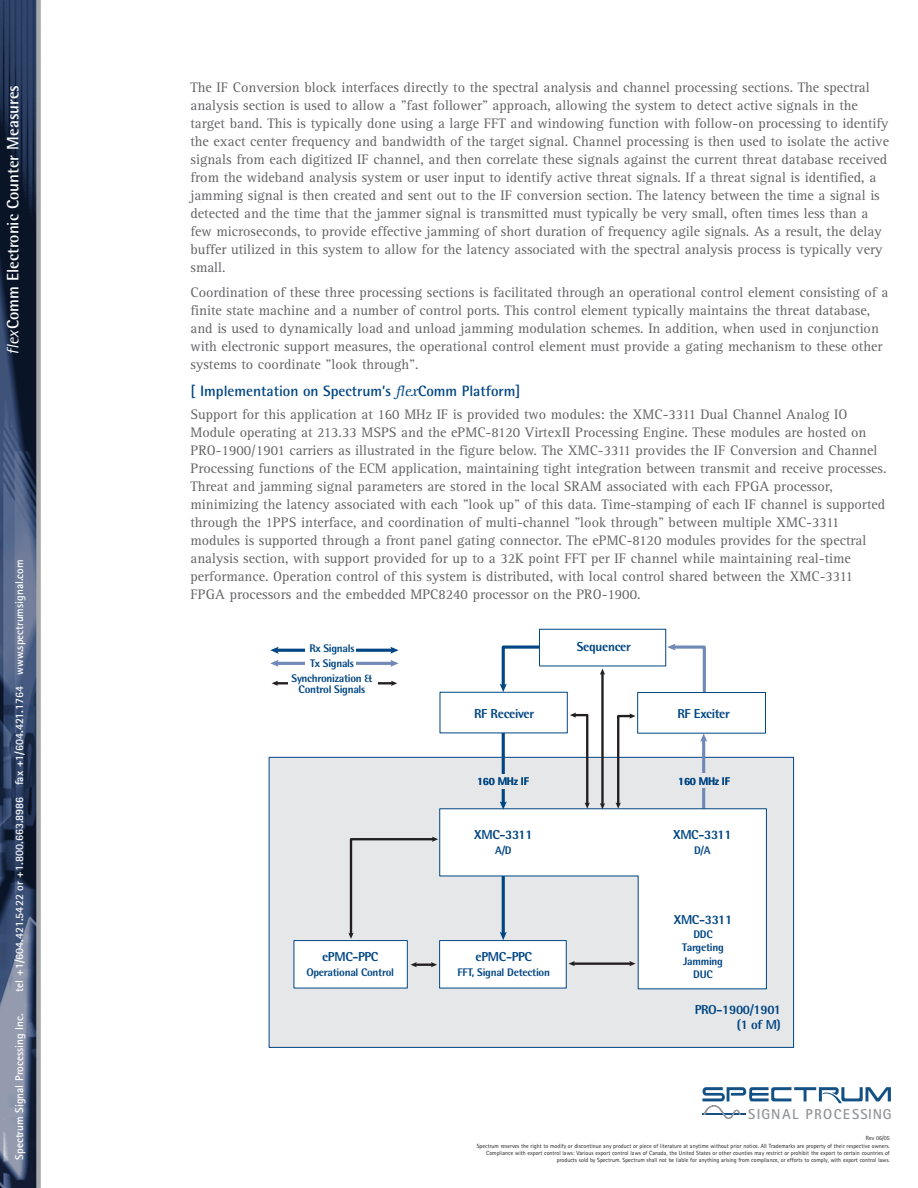
<style>
.page{position:relative;width:918px;height:1188px;background:#fff}
.page>*{position:absolute;margin:0;border:0;box-sizing:border-box;transform-origin:0 0}
.t1{font:700 16.5px "Rotis Semi Sans";color:#fff}
.t2{font:700 15px "Rotis Semi Sans";color:#004684}
.t3{font:700 14.4px "Rotis Sans Serif";letter-spacing:.085em;color:#939598}
.t4{font:14.25px/18px "Rotis Serif";color:#636366}
.t5{font:800 13.05px/15.1px "Rotis Semi Sans";letter-spacing:-.025em;color:#004684;text-align:right}
.t6{font:700 11.25px "Rotis Sans Serif";color:#fff}
.t7{font:800 10.95px/13.5px "Rotis Semi Sans";letter-spacing:-.025em;color:#004684;text-align:center}
.t8{font:6px/7.2px "Rotis Sans Serif";color:#231f20;text-align:right}
.s1{font-weight:400;font-style:italic}
.s2{font-family:"Rotis Serif";font-weight:400;font-style:italic}
</style>
<div class="page">
<img style="left:0;top:0;width:36px;height:1188px">
<div style="left:36px;top:0;width:5px;height:1188px;background:#a8a9ad"></div>
<svg style="left:702px;top:1087px;width:189px;height:32px"></svg>
<hr style="left:276px;top:682px;width:117px;height:2px;background:#231f20">
<svg style="left:391px;top:681px;width:6px;height:5px"></svg>
<svg style="left:272px;top:681px;width:6px;height:5px"></svg>
<div style="left:288px;top:672px;width:90px;height:25px;background:#fff"></div>
<hr style="left:276px;top:662px;width:117px;height:3px;background:#7089b6">
<svg style="left:390px;top:660px;width:9px;height:7px"></svg>
<svg style="left:270px;top:660px;width:9px;height:7px"></svg>
<hr style="left:276px;top:649px;width:117px;height:3px;background:#004684">
<svg style="left:390px;top:647px;width:9px;height:7px"></svg>
<svg style="left:270px;top:647px;width:9px;height:7px"></svg>
<div style="left:305px;top:641px;width:51px;height:28px;background:#fff"></div>
<svg style="left:500px;top:645px;width:78px;height:47px"></svg>
<div style="left:269px;top:757px;width:525px;height:290px;background:#e6e7e9"></div>
<div style="left:269px;top:757px;width:525px;height:291px;border:1px solid #004684"></div>
<hr style="left:702px;top:739px;width:3px;height:87px;background:#7089b6">
<svg style="left:700px;top:734px;width:7px;height:8px"></svg>
<div style="left:294px;top:941px;width:113px;height:47px;background:#fff"></div>
<div style="left:294px;top:940px;width:114px;height:48px;border:1px solid #004684"></div>
<svg style="left:667px;top:644px;width:39px;height:48px"></svg>
<svg style="left:439px;top:808px;width:328px;height:182px"></svg>
<div style="left:539px;top:629px;width:127px;height:37px;background:#fff"></div>
<div style="left:440px;top:941px;width:126px;height:47px;background:#fff"></div>
<div style="left:439px;top:940px;width:128px;height:48px;border:1px solid #004684"></div>
<hr style="left:502px;top:725px;width:3px;height:79px;background:#004684">
<svg style="left:500px;top:801px;width:7px;height:9px"></svg>
<div style="left:440px;top:692px;width:127px;height:41px;background:#fff"></div>
<div style="left:472px;top:774px;width:63px;height:15px;background:#e6e7e9"></div>
<div style="left:673px;top:774px;width:63px;height:14px;background:#e6e7e9"></div>
<div style="left:637px;top:692px;width:129px;height:42px;border:1px solid #004684"></div>
<svg style="left:570px;top:712px;width:20px;height:97px"></svg>
<svg style="left:616px;top:713px;width:20px;height:96px"></svg>
<hr style="left:601px;top:673px;width:3px;height:132px;background:#231f20">
<svg style="left:600px;top:669px;width:5px;height:6px"></svg>
<svg style="left:600px;top:803px;width:5px;height:6px"></svg>
<hr style="left:573px;top:962px;width:58px;height:3px;background:#231f20">
<svg style="left:569px;top:961px;width:6px;height:5px"></svg>
<svg style="left:629px;top:961px;width:7px;height:5px"></svg>
<svg style="left:411px;top:962px;width:26px;height:5px"></svg>
<svg style="left:348px;top:837px;width:90px;height:102px"></svg>
<p class="t1" style="left:7px;top:355px;width:271px;rotate:-90deg"><span class="s1">flex</span>Comm Electronic Counter Measures</p>
<p class="t6" style="left:15px;top:992px;width:433px;rotate:-90deg">tel +1/604.421.5422 or +1.800.663.8986 fax +1/604.421.1764 www.spectrumsignal.com</p>
<p class="t6" style="left:15px;top:1160px;width:147px;rotate:-90deg">Spectrum Signal Processing Inc.</p>
<p class="t4" style="left:190px;top:80px;width:700px">The IF Conversion block interfaces directly to the spectral analysis and channel processing sections. The spectral analysis section is used to allow a "fast follower" approach, allowing the system to detect active signals in the target band. This is typically done using a large FFT and windowing function with follow-on processing to identify the exact center frequency and bandwidth of the target signal. Channel processing is then used to isolate the active signals from each digitized IF channel, and then correlate these signals against the current threat database received from the wideband analysis system or user input to identify active threat signals. If a threat signal is identified, a jamming signal is then created and sent out to the IF conversion section. The latency between the time a signal is detected and the time that the jammer signal is transmitted must typically be very small, often times less than a few microseconds, to provide effective jamming of short duration of frequency agile signals. As a result, the delay buffer utilized in this system to allow for the latency associated with the spectral analysis process is typically very small.</p>
<p class="t4" style="left:190px;top:284px;width:699px">Coordination of these three processing sections is facilitated through an operational control element consisting of a finite state machine and a number of control ports. This control element typically maintains the threat database, and is used to dynamically load and unload jamming modulation schemes. In addition, when used in conjunction with electronic support measures, the operational control element must provide a gating mechanism to these other systems to coordinate "look through".</p>
<p class="t2" style="left:190px;top:386px;width:332px">[ Implementation on Spectrum’s <span class="s2">flex</span>Comm Platform]</p>
<p class="t4" style="left:190px;top:406px;width:698px">Support for this application at 160 MHz IF is provided two modules: the XMC-3311 Dual Channel Analog IO Module operating at 213.33 MSPS and the ePMC-8120 VirtexII Processing Engine. These modules are hosted on PRO-1900/1901 carriers as illustrated in the figure below. The XMC-3311 provides the IF Conversion and Channel Processing functions of the ECM application, maintaining tight integration between transmit and receive processes.<br>Threat and jamming signal parameters are stored in the local SRAM associated with each FPGA processor, minimizing the latency associated with each "look up" of this data. Time-stamping of each IF channel is supported through the 1PPS interface, and coordination of multi-channel "look through" between multiple XMC-3311 modules is supported through a front panel gating connector. The ePMC-8120 modules provides for the spectral analysis section, with support provided for up to a 32K point FFT per IF channel while maintaining real-time performance. Operation control of this system is distributed, with local control shared between the XMC-3311<br>FPGA processors and the embedded MPC8240 processor on the PRO-1900.</p>
<p class="t7" style="left:292px;top:642px;width:82px;line-height:15.1px">Rx Signals<br>Tx Signals<br>Synchronization &amp;</p>
<p class="t7" style="left:299px;top:684px;width:68px">Control Signals</p>
<p class="t5" style="left:322px;top:950px;width:58px">ePMC-PPC</p>
<p class="t7" style="left:306px;top:967px;width:89px">Operational Control</p>
<p class="t5" style="left:577px;top:640px;width:56px">Sequencer</p>
<p class="t5" style="left:474px;top:707px;width:62px">RF Receiver</p>
<p class="t5" style="left:677px;top:708px;width:54px">RF Exciter</p>
<p class="t7" style="left:477px;top:776px;width:53px">160 MHz IF</p>
<p class="t7" style="left:678px;top:776px;width:53px">160 MHz IF</p>
<p class="t5" style="left:474px;top:828px;width:60px">XMC-3311</p>
<p class="t7" style="left:495px;top:845px;width:18px">A/D</p>
<p class="t5" style="left:673px;top:828px;width:60px">XMC-3311</p>
<p class="t7" style="left:694px;top:845px;width:18px">D/A</p>
<p class="t5" style="left:476px;top:950px;width:58px">ePMC-PPC</p>
<p class="t7" style="left:458px;top:967px;width:94px">FFT, Signal Detection</p>
<p class="t5" style="left:674px;top:913px;width:60px">XMC-3311</p>
<p class="t7" style="left:682px;top:928px;width:43px">DDC<br>Targeting<br>Jamming<br>DUC</p>
<p class="t5" style="left:695px;top:1004px;width:88px">PRO-1900/1901 (1 of M)</p>
<p class="t3" style="left:748px;top:1109px;width:145px">SIGNAL PROCESSING</p>
<p class="t8" style="left:477px;top:1135px;width:415px">Rev 06/05<br>Spectrum reserves the right to modify or discontinue any product or piece of literature at anytime without prior notice. All Trademarks are property of their respective owners.<br>Compliance with export control laws: Various export control laws of Canada, the United States or other counties may restrict or prohibit the export to certain countries of products sold by Spectrum. Spectrum shall not be liable for anything arising from compliance, or efforts to comply, with export control laws.</p>
</div>
